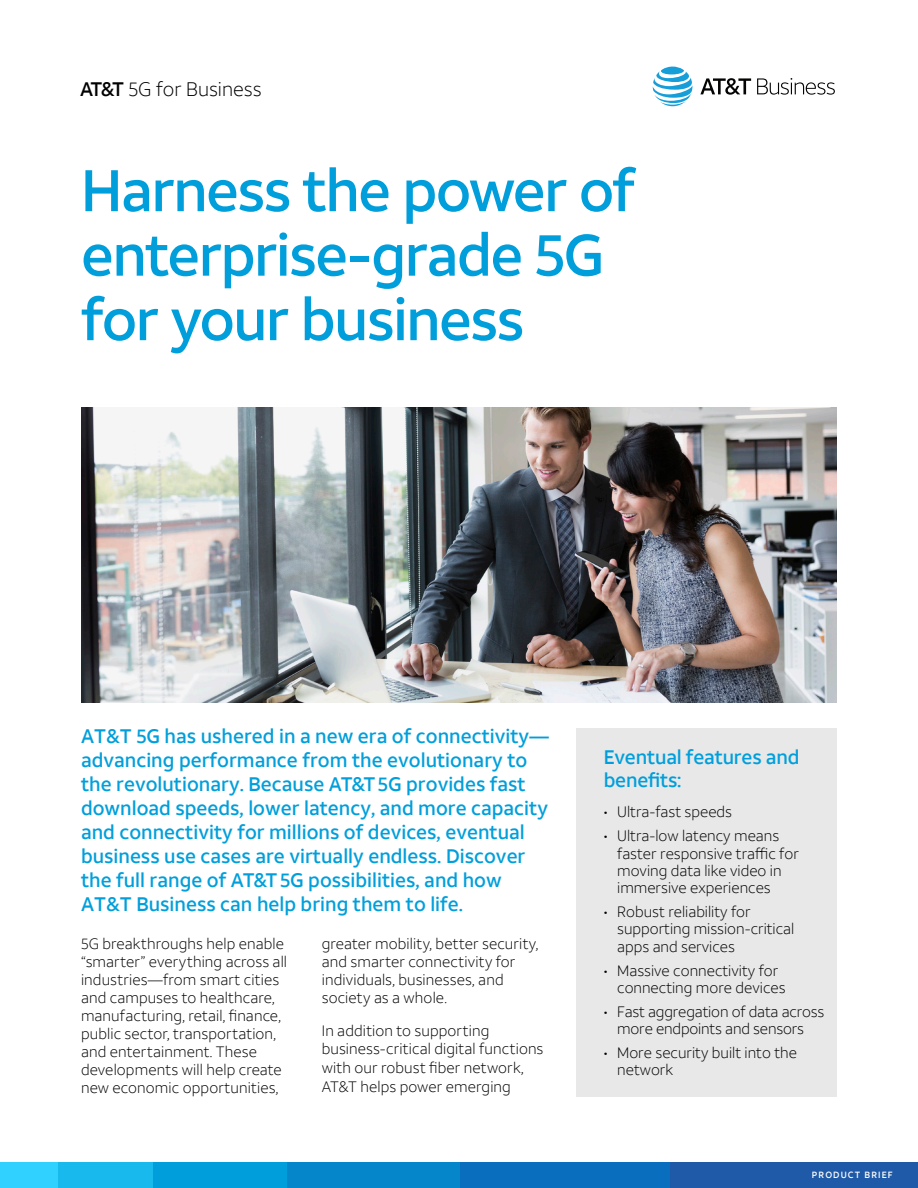
<style>
.page{position:relative;width:918px;height:1188px;background:#fff}
.page>*{position:absolute;margin:0;border:0;box-sizing:border-box;transform-origin:0 0}
.t1{font:500 58.5px/64.5px "ATT Aleck Sans";letter-spacing:-.03em;color:#009fdb}
.Callout{font:500 19.5px/24px "ATT Aleck Sans";color:#009fdb}
.Bullets{font:500 19.5px/22.5px "ATT Aleck Sans";letter-spacing:-.01em;color:#009fdb}
.AT_T_type{font:300 19.5px "ATT Aleck Sans";color:#000}
.t2{font:300 15px/18px "ATT Aleck Sans";color:#000}
.t3{font:500 9px "ATT Aleck Sans";letter-spacing:.12em;color:#fff}
.s1{font-weight:500}
</style>
<div class="page">
<svg style="left:653px;top:67px;width:39px;height:39px"></svg>
<svg style="left:700px;top:78px;width:51px;height:17px"></svg>
<svg style="left:757px;top:78px;width:78px;height:17px"></svg>
<div style="left:669px;top:1163px;width:249px;height:25px;background:#1f5aa9"></div>
<div style="left:459px;top:1163px;width:211px;height:25px;background:#0a6ebe"></div>
<div style="left:287px;top:1163px;width:172px;height:25px;background:#0586cb"></div>
<div style="left:153px;top:1163px;width:134px;height:25px;background:#009fdb"></div>
<div style="left:57px;top:1163px;width:96px;height:25px;background:#18b9ed"></div>
<div style="left:0;top:1162px;width:57px;height:26px;background:#30d1ff"></div>
<div style="left:577px;top:728px;width:260px;height:369px;background:#e8e8e8"></div>
<img style="left:81px;top:407px;width:756px;height:296px">
<p class="AT_T_type" style="left:80px;top:77px;width:183px"><span class="s1">AT&amp;T</span> 5G for Business</p>
<p class="t1" style="left:81px;top:159px;width:556px">Harness the power of enterprise-grade 5G for your business</p>
<p class="Callout" style="left:81px;top:724px;width:469px">AT&amp;T 5G has ushered in a new era of connectivity— advancing performance from the evolutionary to the revolutionary. Because AT&amp;T 5G provides fast download speeds, lower latency, and more capacity and connectivity for millions of devices, eventual business use cases are virtually endless. Discover the full range of AT&amp;T 5G possibilities, and how AT&amp;T Business can help bring them to life.</p>
<p class="t2" style="left:81px;top:935px;width:208px">5G breakthroughs help enable “smarter” everything across all industries—from smart cities and campuses to healthcare, manufacturing, retail, finance, public sector, transportation, and entertainment. These developments will help create new economic opportunities,</p>
<p class="t2" style="left:322px;top:935px;width:218px">greater mobility, better security, and smarter connectivity for individuals, businesses, and society as a whole.</p>
<p class="t2" style="left:322px;top:1021px;width:223px;line-height:18.8px">In addition to supporting business-critical digital functions with our robust fiber network,<br>AT&amp;T helps power emerging</p>
<p class="Bullets" style="left:604px;top:746px;width:197px">Eventual features and benefits:</p>
<p class="t2" style="left:604px;top:803px;width:130px">• Ultra-fast speeds</p>
<p class="t2" style="left:617px;top:827px;width:183px;line-height:17.2px;text-indent:-14px">• Ultra-low latency means faster responsive traffic for moving data like video in immersive experiences</p>
<p class="t2" style="left:617px;top:903px;width:179px;line-height:17.2px;text-indent:-14px">• Robust reliability for supporting mission-critical apps and services</p>
<p class="t2" style="left:617px;top:962px;width:170px;line-height:17.2px;text-indent:-14px">• Massive connectivity for connecting more devices</p>
<p class="t2" style="left:604px;top:1003px;width:222px;line-height:17.2px;text-align:center">• Fast aggregation of data across more endpoints and sensors</p>
<p class="t2" style="left:617px;top:1044px;width:181px;line-height:17.2px;text-indent:-14px">• More security built into the network</p>
<p class="t3" style="left:812px;top:1169px;width:82px">PRODUCT BRIEF</p>
</div>
